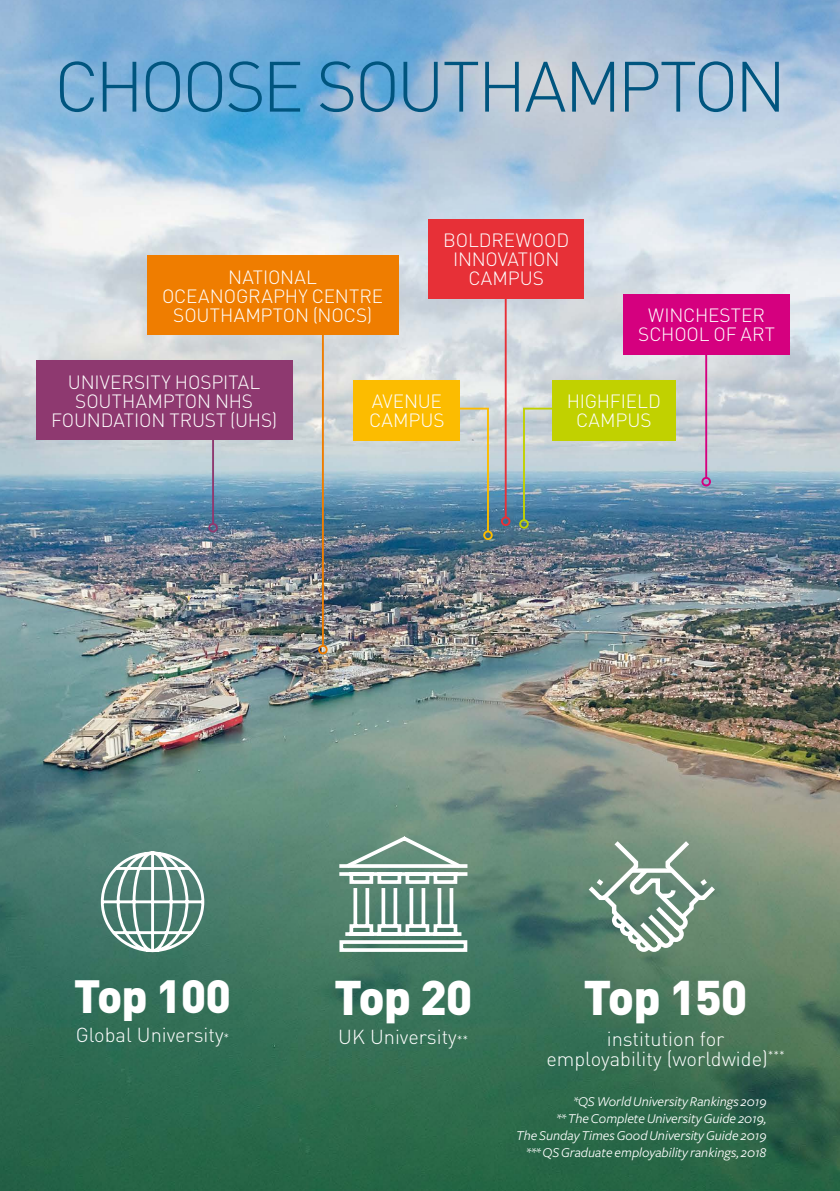
<style>
.page{position:relative;width:840px;height:1191px;background:#fff}
.page>*{position:absolute;margin:0;border:0;box-sizing:border-box;transform-origin:0 0}
.t1{font:300 70px "DIN";letter-spacing:-.05em;color:#00557f}
.t2{font:900 48px "DIN";letter-spacing:-.02em;color:#fff}
.t3{font:900 46px "DIN";letter-spacing:-.02em;color:#fff}
.t4{font:300 20px/20px "DINOT";color:#fff;text-align:center}
.t5{font:300 19px/19px "DINOT";letter-spacing:-.005em;color:#fff;text-align:center}
.t6{font:italic 14px/17px "Freight Sans";color:#fff;text-align:right}
.s1{font-size:12px}
</style>
<div class="page">
<img style="left:0;top:0;width:839px;height:1191px">
<div style="left:36px;top:360px;width:256px;height:80px;background:#8e3970"></div>
<hr style="left:212px;top:428px;width:2px;height:96px;background:#8e3970">
<div style="left:208px;top:523px;width:10px;height:9px;border:2px solid #8e3970;border-radius:50%"></div>
<div style="left:353px;top:380px;width:107px;height:61px;background:#fcbc00"></div>
<svg style="left:440px;top:407px;width:49px;height:126px;background:#a0b1a3"></svg>
<div style="left:483px;top:530px;width:9px;height:10px;border:2px solid #fcbc00;border-radius:50%"></div>
<div style="left:551px;top:380px;width:124px;height:61px;background:#c1d100"></div>
<svg style="left:522px;top:407px;width:40px;height:115px;background:#9cb7ac"></svg>
<div style="left:519px;top:519px;width:9px;height:10px;border:2px solid #c1d100;border-radius:50%"></div>
<div style="left:147px;top:256px;width:251px;height:79px;background:#ef7d00"></div>
<hr style="left:322px;top:332px;width:1px;height:314px;background:#ef7d00">
<div style="left:318px;top:645px;width:9px;height:9px;border:2px solid #ef7d00;border-radius:50%"></div>
<div style="left:428px;top:219px;width:155px;height:79px;background:#e73037"></div>
<hr style="left:504px;top:293px;width:2px;height:224px;background:#e73037">
<div style="left:500px;top:516px;width:10px;height:10px;border:2px solid #e73037;border-radius:50%"></div>
<hr style="left:704px;top:327px;width:2px;height:151px;background:#d5007f">
<div style="left:701px;top:477px;width:9px;height:9px;border:2px solid #d5007f;border-radius:50%"></div>
<div style="left:623px;top:294px;width:166px;height:60px;background:#d5007f"></div>
<svg style="left:99px;top:850px;width:107px;height:103px"></svg>
<svg style="left:583px;top:836px;width:136px;height:122px;background:#809c8a"></svg>
<svg style="left:335px;top:833px;width:136px;height:120px"></svg>
<h1 class="t1" style="left:54px;top:43px;width:733px">CHOOSE SOUTHAMPTON</h1>
<p class="t5" style="left:162px;top:266px;width:222px">NATIONAL<br>OCEANOGRAPHY CENTRE<br>SOUTHAMPTON (NOCS)</p>
<p class="t5" style="left:443px;top:229px;width:127px">BOLDREWOOD<br>INNOVATION<br>CAMPUS</p>
<p class="t5" style="left:637px;top:304px;width:138px">WINCHESTER<br>SCHOOL OF ART</p>
<p class="t5" style="left:51px;top:371px;width:227px">UNIVERSITY HOSPITAL<br>SOUTHAMPTON NHS<br>FOUNDATION TRUST (UHS)</p>
<p class="t5" style="left:369px;top:391px;width:77px;text-align:left">AVENUE<br>CAMPUS</p>
<p class="t5" style="left:566px;top:391px;width:95px">HIGHFIELD<br>CAMPUS</p>
<h3 class="t3" style="left:74px;top:965px;width:159px">Top 100</h3>
<p class="t4" style="left:76px;top:1023px;width:155px">Global University<span class="s1">*</span></p>
<h2 class="t2" style="left:334px;top:965px;width:140px">Top 20</h2>
<p class="t4" style="left:338px;top:1025px;width:132px">UK University<span class="s1">**</span></p>
<h2 class="t2" style="left:583px;top:965px;width:165px">Top 150</h2>
<p class="t4" style="left:546px;top:1027px;width:240px">institution for<br>employability (worldwide)<sup>***</sup></p>
<p class="t6" style="left:515px;top:1093px;width:252px">*QS World University Rankings 2019<br>** The Complete University Guide 2019,<br>The Sunday Times Good University Guide 2019 *** QS Graduate employability rankings, 2018</p>
</div>
